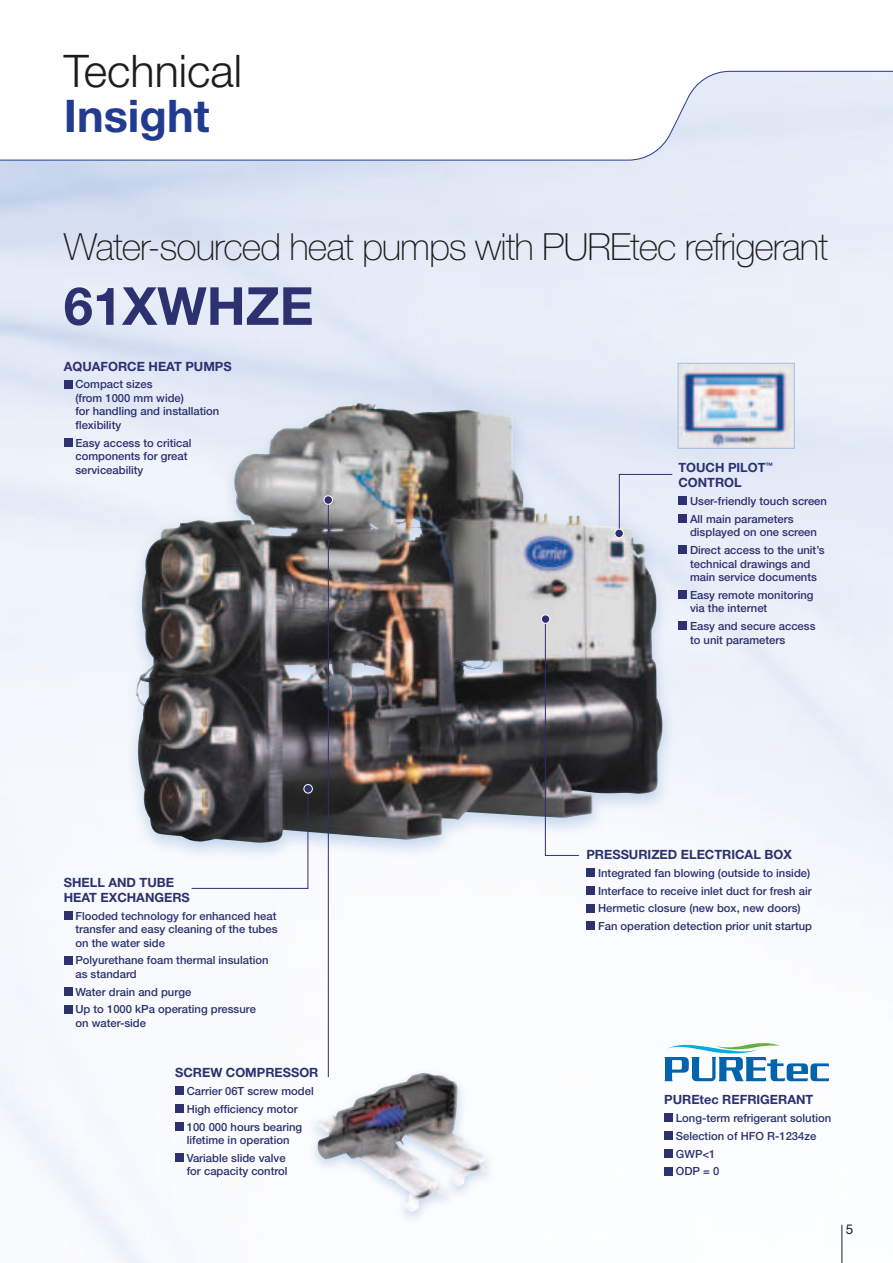
<style>
.page{position:relative;width:893px;height:1263px;background:#fff}
.page>*{position:absolute;margin:0;border:0;box-sizing:border-box;transform-origin:0 0}
.t1{font:700 52.5px "Helvetica Neue LT Pro";color:#2d316f}
.t2{font:300 45px "Helvetica Neue LT Pro";color:#1d1d1b}
.t3{font:700 45px "Helvetica Neue LT Pro";color:#213b8f}
.t4{font:100 37.5px "Helvetica Neue LT Pro";letter-spacing:-.03em;color:#1d1d1b}
.t5{font:13.5px "Helvetica Neue LT Pro";color:#1d1d1b}
.t6{font:700 12.75px/15px "Helvetica Neue LT Pro";color:#2d316f}
.t7{font:500 11.25px/17.7px "Helvetica Neue LT Pro";color:#2d316f}
</style>
<div class="page">
<img style="left:0;top:161px;width:893px;height:1102px">
<div style="left:124px;top:396px;width:551px;height:465px;background:#a5bee4;opacity:.6"></div>
<img style="left:144px;top:403px;width:216px;height:175px">
<div style="left:306px;top:1068px;width:190px;height:157px;background:#fbfcfd"></div>
<img style="left:315px;top:1073px;width:172px;height:139px">
<img style="left:680px;top:365px;width:112px;height:82px">
<div style="left:678px;top:363px;width:116px;height:86px;border:1px solid #a5bee4"></div>
<div style="left:678px;top:497px;width:9px;height:8px;background:#2d316f"></div>
<div style="left:678px;top:514px;width:9px;height:9px;background:#2d316f"></div>
<div style="left:678px;top:546px;width:9px;height:8px;background:#2d316f"></div>
<div style="left:678px;top:590px;width:9px;height:9px;background:#2d316f"></div>
<div style="left:678px;top:622px;width:9px;height:8px;background:#2d316f"></div>
<div style="left:175px;top:1086px;width:9px;height:9px;background:#2d316f"></div>
<div style="left:175px;top:1104px;width:9px;height:9px;background:#2d316f"></div>
<div style="left:175px;top:1122px;width:9px;height:8px;background:#2d316f"></div>
<div style="left:175px;top:1153px;width:9px;height:9px;background:#2d316f"></div>
<div style="left:64px;top:380px;width:8px;height:8px;background:#2d316f"></div>
<div style="left:64px;top:438px;width:8px;height:9px;background:#2d316f"></div>
<div style="left:64px;top:911px;width:8px;height:9px;background:#2d316f"></div>
<div style="left:64px;top:956px;width:8px;height:8px;background:#2d316f"></div>
<div style="left:64px;top:987px;width:8px;height:9px;background:#2d316f"></div>
<div style="left:64px;top:1005px;width:8px;height:8px;background:#2d316f"></div>
<svg style="left:191px;top:788px;width:118px;height:101px"></svg>
<div style="left:304px;top:784px;width:8px;height:9px;background:#2d316f;border-radius:50%"></div>
<div style="left:303px;top:784px;width:10px;height:9px;border:1px solid #fff;border-radius:50%"></div>
<div style="left:586px;top:868px;width:9px;height:9px;background:#2d316f"></div>
<div style="left:586px;top:886px;width:9px;height:9px;background:#2d316f"></div>
<div style="left:586px;top:904px;width:9px;height:8px;background:#2d316f"></div>
<div style="left:586px;top:922px;width:9px;height:8px;background:#2d316f"></div>
<div style="left:664px;top:1113px;width:9px;height:9px;background:#2d316f"></div>
<div style="left:664px;top:1131px;width:9px;height:9px;background:#2d316f"></div>
<div style="left:664px;top:1149px;width:9px;height:8px;background:#2d316f"></div>
<div style="left:664px;top:1167px;width:9px;height:8px;background:#2d316f"></div>
<svg style="left:665px;top:1043px;width:164px;height:38px"></svg>
<svg style="left:619px;top:474px;width:54px;height:60px"></svg>
<div style="left:615px;top:529px;width:8px;height:9px;background:#2d316f;border-radius:50%"></div>
<div style="left:614px;top:529px;width:10px;height:9px;border:1px solid #fff;border-radius:50%"></div>
<hr style="left:328px;top:500px;width:1px;height:577px;background:#2d316f">
<div style="left:324px;top:496px;width:8px;height:8px;background:#2d316f;border-radius:50%"></div>
<div style="left:324px;top:495px;width:9px;height:10px;border:1px solid #fff;border-radius:50%"></div>
<svg style="left:545px;top:620px;width:35px;height:236px"></svg>
<div style="left:541px;top:615px;width:9px;height:8px;background:#2d316f;border-radius:50%"></div>
<div style="left:541px;top:614px;width:9px;height:10px;border:1px solid #fff;border-radius:50%"></div>
<svg style="left:0;top:70px;width:893px;height:91px"></svg>
<hr style="left:841px;top:1225px;width:1px;height:38px;background:#1d1d1b">
<h2 class="t2" style="left:64px;top:55px;width:180px">Technical</h2>
<h2 class="t3" style="left:64px;top:100px;width:147px">Insight</h2>
<h3 class="t4" style="left:64px;top:233px;width:766px">Water-sourced heat pumps with PUREtec refrigerant</h3>
<h1 class="t1" style="left:64px;top:286px;width:251px">61XWHZE</h1>
<p class="t6" style="left:64px;top:360px;width:169px">AQUAFORCE HEAT PUMPS</p>
<p class="t7" style="left:75px;top:379px;width:146px;line-height:13.5px">Compact sizes<br>(from 1000 mm wide)<br>for handling and installation flexibility</p>
<p class="t7" style="left:75px;top:437px;width:118px;line-height:13.5px">Easy access to critical components for great serviceability</p>
<p class="t6" style="left:678px;top:461px;width:96px">TOUCH PILOT<sup>™<br></sup>CONTROL</p>
<p class="t7" style="left:690px;top:493px;width:138px">User-friendly touch screen<br>All main parameters</p>
<p class="t7" style="left:690px;top:525px;width:136px">displayed on one screen<br>Direct access to the unit’s</p>
<p class="t7" style="left:690px;top:558px;width:128px;line-height:13.5px">technical drawings and main service documents</p>
<p class="t7" style="left:690px;top:589px;width:125px;line-height:13.5px">Easy remote monitoring via the internet</p>
<p class="t7" style="left:690px;top:620px;width:127px;line-height:13.5px">Easy and secure access to unit parameters</p>
<p class="t6" style="left:64px;top:876px;width:128px">SHELL AND TUBE<br>HEAT EXCHANGERS</p>
<p class="t7" style="left:75px;top:910px;width:204px;line-height:13.5px;text-align:justify">Flooded technology for enhanced heat transfer and easy cleaning of the tubes on the water side</p>
<p class="t7" style="left:75px;top:955px;width:195px;line-height:13.5px">Polyurethane foam thermal insulation as standard</p>
<p class="t7" style="left:75px;top:984px;width:182px">Water drain and purge<br>Up to 1000 kPa operating pressure</p>
<p class="t7" style="left:75px;top:1015px;width:72px">on water-side</p>
<p class="t6" style="left:175px;top:1066px;width:145px">SCREW COMPRESSOR</p>
<p class="t7" style="left:187px;top:1083px;width:128px">Carrier 06T screw model<br>High efficiency motor<br>100 000 hours bearing</p>
<p class="t7" style="left:187px;top:1132px;width:104px">lifetime in operation<br>Variable slide valve</p>
<p class="t7" style="left:187px;top:1163px;width:102px">for capacity control</p>
<p class="t6" style="left:586px;top:848px;width:207px">PRESSURIZED ELECTRICAL BOX</p>
<p class="t7" style="left:598px;top:865px;width:216px">Integrated fan blowing (outside to inside)<br>Interface to receive inlet duct for fresh air Hermetic closure (new box, new doors)<br>Fan operation detection prior unit startup</p>
<p class="t6" style="left:664px;top:1093px;width:151px">PUREtec REFRIGERANT</p>
<p class="t7" style="left:676px;top:1110px;width:157px">Long-term refrigerant solution<br>Selection of HFO R-1234ze<br>GWP&lt;1<br>ODP = 0</p>
<p class="t5" style="left:846px;top:1224px;width:9px">5</p>
</div>
